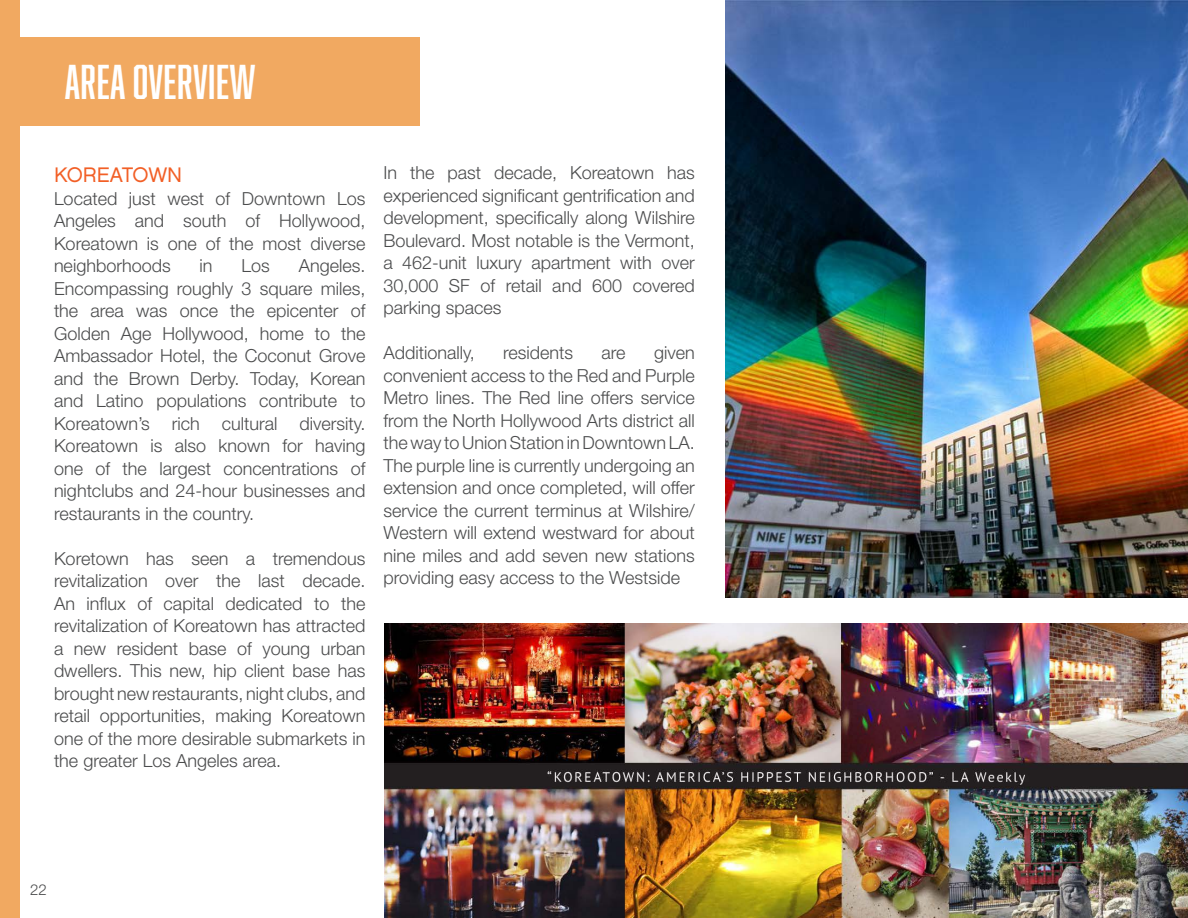
<style>
.page{position:relative;width:1188px;height:918px;background:#fff}
.page>*{position:absolute;margin:0;border:0;box-sizing:border-box;transform-origin:0 0}
.t1{font:45px "Abolition";letter-spacing:.01em;color:#fff}
.subheader{font:21px "Chalet London Nineteen Sixty";letter-spacing:-.01em;color:#f25f26}
.body{font:300 18px/22.5px "Helvetica Neue LT Std";color:#4b4c4d;text-align:justify}
.t2{font:300 15px "Helvetica Neue LT Std";color:#4b4c4d}
</style>
<div class="page">
<div style="left:0;top:0;width:20px;height:918px;background:#f1a961"></div>
<img style="left:385px;top:624px;width:803px;height:294px">
<img style="left:725px;top:0;width:463px;height:598px">
<div style="left:0;top:38px;width:419px;height:88px;background:#f1a961"></div>
<p class="t1" style="left:65px;top:56px;width:192px">AREA OVERVIEW</p>
<p class="subheader" style="left:54px;top:162px;width:130px">KOREATOWN</p>
<p class="body" style="left:54px;top:187px;width:313px">Located just west of Downtown Los Angeles and south of Hollywood, Koreatown is one of the most diverse neighborhoods</p>
<p class="body" style="left:54px;top:254px;width:313px;text-indent:245px">Angeles.<br>Encompassing roughly 3 square miles, the area was once the epicenter of Golden Age Hollywood, home to the Ambassador Hotel, the Coconut Grove and the Brown Derby. Today, Korean and Latino populations contribute to Koreatown’s rich cultural diversity.<br>Koreatown is also known for having one of the largest concentrations of nightclubs and 24-hour businesses and restaurants in the country.</p>
<p class="body" style="left:54px;top:547px;width:313px">Koretown has seen a tremendous revitalization over the last decade.<br>An influx of capital dedicated to the revitalization of Koreatown has attracted a new resident base of young urban dwellers. This new, hip client base has brought new restaurants, night clubs, and retail opportunities, making Koreatown one of the more desirable submarkets in the greater Los Angeles area.</p>
<p class="body" style="left:200px;top:254px;width:14px">in</p>
<p class="body" style="left:241px;top:254px;width:30px">Los</p>
<p class="body" style="left:383px;top:161px;width:313px">In the past decade, Koreatown has experienced significant gentrification and development, specifically along Wilshire Boulevard. Most notable is the Vermont, a 462-unit luxury apartment with over 30,000 SF of retail and 600 covered parking spaces</p>
<p class="body" style="left:383px;top:341px;width:93px">Additionally,</p>
<p class="body" style="left:503px;top:341px;width:72px">residents</p>
<p class="body" style="left:602px;top:341px;width:26px">are</p>
<p class="body" style="left:383px;top:341px;width:313px;text-indent:271px">given convenient access to the Red and Purple Metro lines. The Red line offers service from the North Hollywood Arts district all the way to Union Station in Downtown LA.<br>The purple line is currently undergoing an extension and once completed, will offer service the current terminus at Wilshire/ Western will extend westward for about nine miles and add seven new stations providing easy access to the Westside</p>
<p class="t2" style="left:30px;top:880px;width:18px">22</p>
</div>
